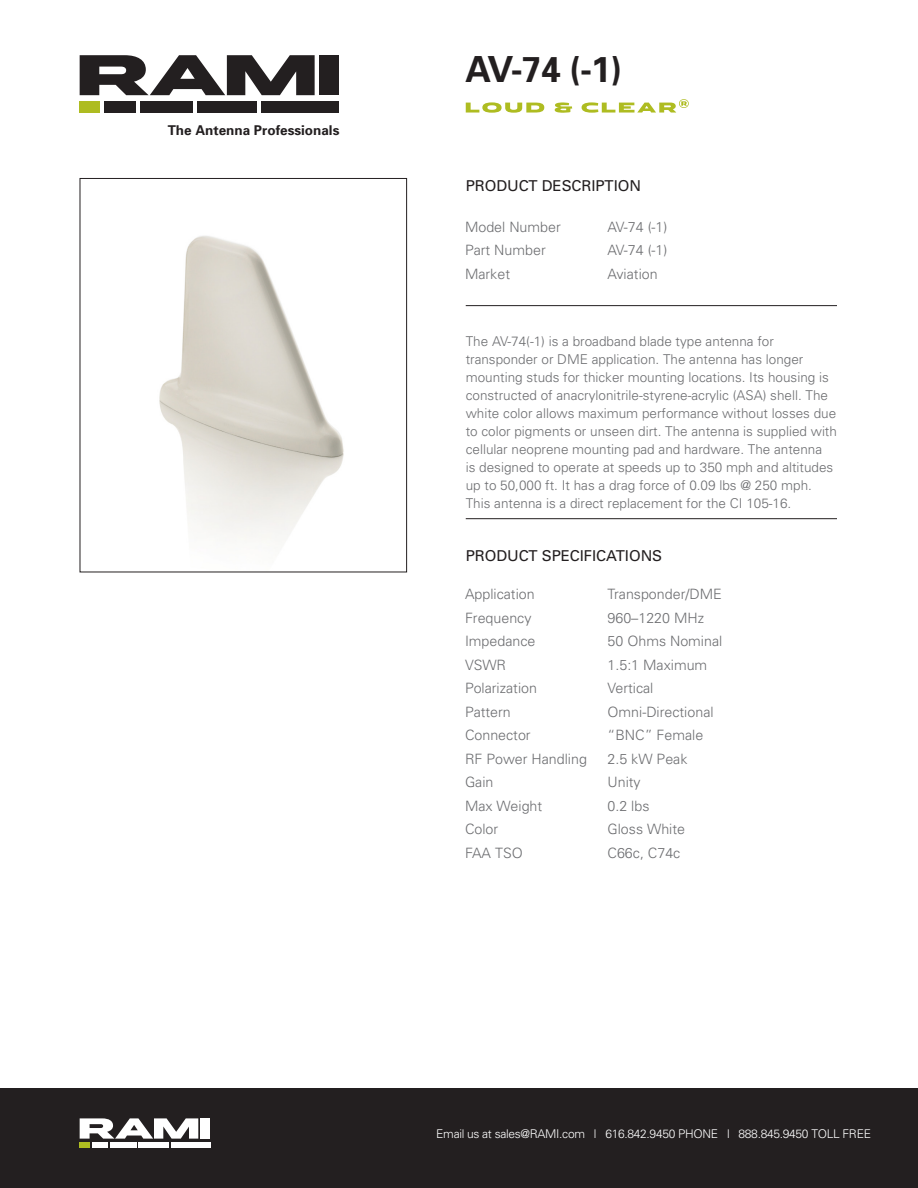
<style>
.page{position:relative;width:918px;height:1188px;background:#fff}
.page>*{position:absolute;margin:0;border:0;box-sizing:border-box;transform-origin:0 0}
.t1{font:700 36px "Univers";color:#231f20}
.t2{font:15px "Univers";letter-spacing:-.005em;color:#231f20}
.t3{font:300 14.25px "Univers";color:#6c6d70}
.t4{font:300 13.5px/18px "Univers";color:#6c6d70}
.t5{font:700 13.5px "Univers";color:#231f20}
.t6{font:300 12px "Univers";letter-spacing:-.025em;color:#fff}
</style>
<div class="page">
<svg style="left:80px;top:55px;width:235px;height:40px"></svg>
<div style="left:319px;top:55px;width:20px;height:40px;background:#231f20"></div>
<div style="left:80px;top:101px;width:20px;height:12px;background:#aebc21"></div>
<div style="left:104px;top:101px;width:31px;height:12px;background:#231f20"></div>
<div style="left:140px;top:101px;width:53px;height:12px;background:#231f20"></div>
<div style="left:197px;top:101px;width:59px;height:12px;background:#231f20"></div>
<div style="left:261px;top:101px;width:78px;height:12px;background:#231f20"></div>
<svg style="left:466px;top:102px;width:78px;height:11px"></svg>
<svg style="left:555px;top:102px;width:17px;height:11px"></svg>
<svg style="left:582px;top:99px;width:107px;height:14px"></svg>
<div style="left:0;top:1089px;width:918px;height:99px;background:#231f20"></div>
<svg style="left:80px;top:1118px;width:118px;height:21px"></svg>
<div style="left:201px;top:1118px;width:9px;height:21px;background:#fff"></div>
<div style="left:80px;top:1142px;width:10px;height:6px;background:#aebc21"></div>
<div style="left:92px;top:1142px;width:16px;height:6px;background:#fff"></div>
<div style="left:110px;top:1142px;width:27px;height:6px;background:#fff"></div>
<div style="left:139px;top:1142px;width:30px;height:6px;background:#fff"></div>
<div style="left:171px;top:1142px;width:39px;height:6px;background:#fff"></div>
<img style="left:159px;top:236px;width:185px;height:305px">
<div style="left:80px;top:178px;width:327px;height:394px;border:1px solid #231f20"></div>
<hr style="left:466px;top:305px;width:371px;height:1px;background:#231f20">
<hr style="left:466px;top:518px;width:371px;height:1px;background:#231f20">
<p class="t5" style="left:168px;top:122px;width:173px">The Antenna Professionals</p>
<p class="t1" style="left:465px;top:46px;width:159px">AV-74 (-1)</p>
<p class="t2" style="left:466px;top:176px;width:177px">PRODUCT DESCRIPTION</p>
<p class="t3" style="left:465px;top:218px;width:97px">Model Number</p>
<p class="t3" style="left:608px;top:218px;width:61px">AV-74 (-1)</p>
<p class="t3" style="left:465px;top:241px;width:82px">Part Number</p>
<p class="t3" style="left:608px;top:241px;width:61px">AV-74 (-1)</p>
<p class="t3" style="left:465px;top:265px;width:47px">Market</p>
<p class="t3" style="left:608px;top:265px;width:52px">Aviation</p>
<p class="t4" style="left:466px;top:332px;width:373px">The AV-74(-1) is a broadband blade type antenna for transponder or DME application. The antenna has longer mounting studs for thicker mounting locations. Its housing is constructed of anacrylonitrile-styrene-acrylic (ASA) shell. The white color allows maximum performance without losses due to color pigments or unseen dirt. The antenna is supplied with cellular neoprene mounting pad and hardware. The antenna<br>is designed to operate at speeds up to 350 mph and altitudes up to 50,000 ft. It has a drag force of 0.09 lbs @ 250 mph.<br>This antenna is a direct replacement for the CI 105-16.</p>
<p class="t2" style="left:466px;top:546px;width:198px">PRODUCT SPECIFICATIONS</p>
<p class="t3" style="left:465px;top:586px;width:71px">Application</p>
<p class="t3" style="left:608px;top:586px;width:116px">Transponder/DME</p>
<p class="t3" style="left:465px;top:609px;width:68px">Frequency</p>
<p class="t3" style="left:608px;top:609px;width:98px">960–1220 MHz</p>
<p class="t3" style="left:465px;top:633px;width:72px">Impedance</p>
<p class="t3" style="left:608px;top:633px;width:116px">50 Ohms Nominal</p>
<p class="t3" style="left:465px;top:656px;width:43px">VSWR</p>
<p class="t3" style="left:608px;top:656px;width:101px">1.5:1 Maximum</p>
<p class="t3" style="left:465px;top:680px;width:74px">Polarization</p>
<p class="t3" style="left:608px;top:680px;width:47px">Vertical</p>
<p class="t3" style="left:465px;top:703px;width:47px">Pattern</p>
<p class="t3" style="left:608px;top:703px;width:108px">Omni-Directional</p>
<p class="t3" style="left:465px;top:727px;width:67px">Connector</p>
<p class="t3" style="left:608px;top:727px;width:97px">“BNC” Female</p>
<p class="t3" style="left:465px;top:750px;width:123px">RF Power Handling</p>
<p class="t3" style="left:608px;top:750px;width:81px">2.5 kW Peak</p>
<p class="t3" style="left:465px;top:774px;width:30px">Gain</p>
<p class="t3" style="left:608px;top:774px;width:35px">Unity</p>
<p class="t3" style="left:465px;top:797px;width:79px">Max Weight</p>
<p class="t3" style="left:608px;top:797px;width:43px">0.2 lbs</p>
<p class="t3" style="left:465px;top:821px;width:35px">Color</p>
<p class="t3" style="left:608px;top:821px;width:79px">Gloss White</p>
<p class="t3" style="left:465px;top:844px;width:59px">FAA TSO</p>
<p class="t3" style="left:608px;top:844px;width:74px">C66c, C74c</p>
<p class="t6" style="left:436px;top:1126px;width:436px">Email us at sales@RAMI.com | 616.842.9450 PHONE | 888.845.9450 TOLL FREE</p>
</div>
